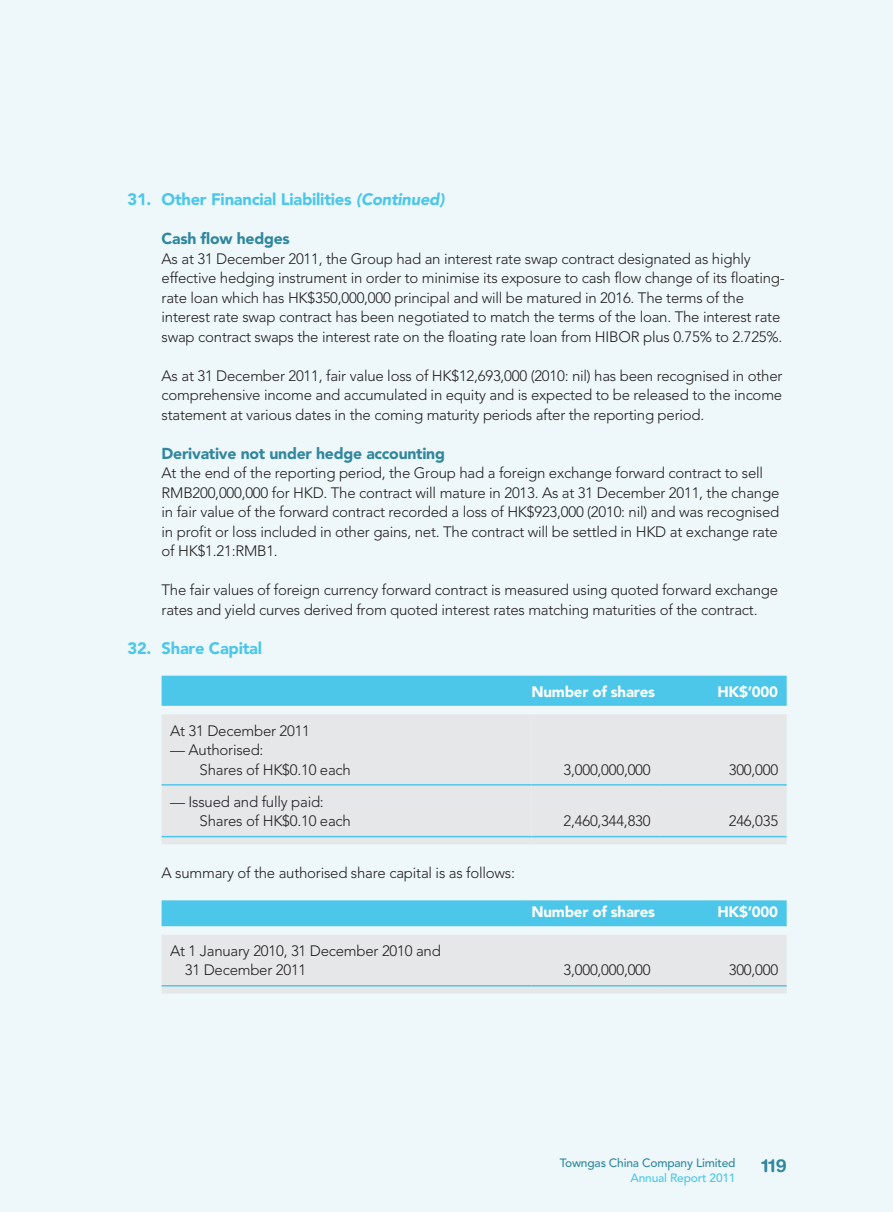
<style>
.page{position:relative;width:893px;height:1212px;background:#eef8fb}
.page>*{position:absolute;margin:0;border:0;box-sizing:border-box;transform-origin:0 0}
.t1{font:700 18px "Helvetica Rounded LT Std";color:#31879e}
.t2{font:900 16.5px "Avenir LT Std";letter-spacing:-.015em;color:#4dc7e9}
.t3{font:900 15.75px "Avenir LT Std";letter-spacing:-.015em;color:#31879e}
.t4{font:300 15px/19.5px "Avenir LT Std";letter-spacing:-.015em;color:#231f20}
.t5{font:900 15px "Avenir LT Std";letter-spacing:-.015em;color:#fff}
.t6{font:500 12px "Avenir LT Std";letter-spacing:-.015em;color:#31879e}
.t7{font:500 12px "Avenir LT Std";letter-spacing:-.015em;color:#4dc7e9}
.s1{font-style:italic}
</style>
<div class="page">
<div style="left:162px;top:676px;width:625px;height:30px;background:#4dc7e9"></div>
<div style="left:162px;top:714px;width:369px;height:130px;background:#e6e7e9"></div>
<div style="left:531px;top:714px;width:256px;height:130px;background:#e6e7e9"></div>
<hr style="left:162px;top:784px;width:369px;height:1px;background:#4dc7e9">
<hr style="left:531px;top:784px;width:128px;height:1px;background:#4dc7e9">
<hr style="left:659px;top:784px;width:128px;height:1px;background:#4dc7e9">
<hr style="left:162px;top:836px;width:369px;height:1px;background:#4dc7e9">
<hr style="left:531px;top:836px;width:128px;height:1px;background:#4dc7e9">
<hr style="left:659px;top:836px;width:128px;height:1px;background:#4dc7e9">
<div style="left:162px;top:900px;width:625px;height:26px;background:#4dc7e9"></div>
<div style="left:162px;top:935px;width:625px;height:58px;background:#e6e7e9"></div>
<hr style="left:162px;top:985px;width:369px;height:1px;background:#4dc7e9">
<hr style="left:531px;top:985px;width:128px;height:1px;background:#4dc7e9">
<hr style="left:659px;top:985px;width:128px;height:1px;background:#4dc7e9">
<p class="t2" style="left:128px;top:189px;width:319px">31. Other Financial Liabilities <span class="s1">(Continued)</span></p>
<p class="t3" style="left:162px;top:229px;width:130px">Cash flow hedges</p>
<p class="t4" style="left:162px;top:249px;width:625px">As at 31 December 2011, the Group had an interest rate swap contract designated as highly effective hedging instrument in order to minimise its exposure to cash flow change of its floating&shy;rate loan which has HK$350,000,000 principal and will be matured in 2016. The terms of the interest rate swap contract has been negotiated to match the terms of the loan. The interest rate swap contract swaps the interest rate on the floating rate loan from HIBOR plus 0.75% to 2.725%.</p>
<p class="t4" style="left:162px;top:366px;width:622px;text-align:justify">As at 31 December 2011, fair value loss of HK$12,693,000 (2010: nil) has been recognised in other comprehensive income and accumulated in equity and is expected to be released to the income statement at various dates in the coming maturity periods after the reporting period.</p>
<p class="t3" style="left:162px;top:444px;width:285px">Derivative not under hedge accounting</p>
<p class="t4" style="left:162px;top:463px;width:619px">At the end of the reporting period, the Group had a foreign exchange forward contract to sell RMB200,000,000 for HKD. The contract will mature in 2013. As at 31 December 2011, the change in fair value of the forward contract recorded a loss of HK$923,000 (2010: nil) and was recognised in profit or loss included in other gains, net. The contract will be settled in HKD at exchange rate of HK$1.21:RMB1.</p>
<p class="t4" style="left:162px;top:580px;width:618px">The fair values of foreign currency forward contract is measured using quoted forward exchange rates and yield curves derived from quoted interest rates matching maturities of the contract.</p>
<p class="t2" style="left:128px;top:638px;width:136px">32. Share Capital</p>
<p class="t5" style="left:531px;top:682px;width:125px">Number of shares</p>
<p class="t5" style="left:717px;top:682px;width:62px">HK$’000</p>
<p class="t4" style="left:170px;top:721px;width:142px">At 31 December 2011</p>
<p class="t4" style="left:200px;top:740px;width:153px;text-indent:-30px">— Authorised:<br>Shares of HK$0.10 each</p>
<p class="t4" style="left:564px;top:760px;width:88px">3,000,000,000</p>
<p class="t4" style="left:729px;top:760px;width:51px">300,000</p>
<p class="t4" style="left:200px;top:792px;width:153px;text-indent:-30px">— Issued and fully paid:<br>Shares of HK$0.10 each</p>
<p class="t4" style="left:162px;top:863px;width:355px">A summary of the authorised share capital is as follows:</p>
<p class="t4" style="left:185px;top:941px;width:257px;text-indent:-15px">At 1 January 2010, 31 December 2010 and<br>31 December 2011</p>
<p class="t4" style="left:564px;top:811px;width:88px">2,460,344,830</p>
<p class="t4" style="left:729px;top:811px;width:51px">246,035</p>
<p class="t5" style="left:531px;top:903px;width:125px">Number of shares</p>
<p class="t5" style="left:717px;top:903px;width:62px">HK$’000</p>
<p class="t4" style="left:564px;top:960px;width:88px">3,000,000,000</p>
<p class="t4" style="left:729px;top:960px;width:51px">300,000</p>
<p class="t6" style="left:560px;top:1155px;width:177px">Towngas China Company Limited</p>
<p class="t1" style="left:761px;top:1154px;width:27px">119</p>
<p class="t7" style="left:630px;top:1170px;width:107px">Annual Report 2011</p>
</div>
